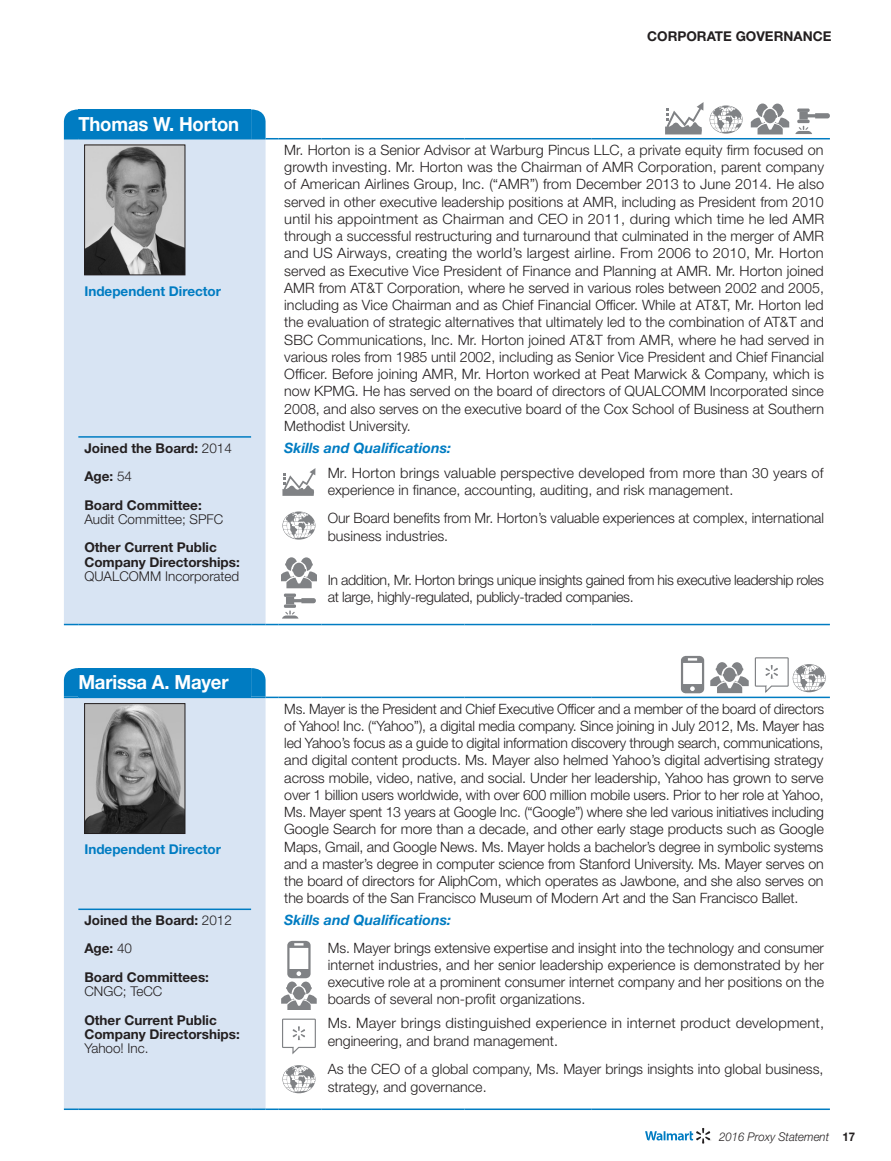
<style>
.page{position:relative;width:891px;height:1161px;background:#fff}
.page>*{position:absolute;margin:0;border:0;box-sizing:border-box;transform-origin:0 0}
.Director_Name{font:700 19.5px "Helvetica Neue LT Std";letter-spacing:-.01em;color:#fff;scale:.95 1}
.p_admin{font:300 14.25px/17.2px "Helvetica Neue LT Std";color:#231f20;text-align:justify}
.p_admin-2{font:300 14.25px/17.2px "Helvetica Neue LT Std";letter-spacing:-.025em;color:#231f20}
.p_admin-3{font:300 14.25px/17.2px "Helvetica Neue LT Std";color:#231f20;scale:1.04 1}
.titre6{font:italic 700 14.25px "Helvetica Neue LT Std";color:#007cc2}
.fonction_admin{font:700 13.5px/14.2px "Helvetica Neue LT Std";color:#231f20}
.fonction_admin-2{font:700 13.5px "Helvetica Neue LT Std";color:#007cc2}
.fonction_admin-3{font:300 13.5px/14.2px "Helvetica Neue LT Std";color:#231f20}
.t1{font:italic 300 12px "Helvetica Neue LT Std";color:#231f20;scale:.95 1}
.s1{font-weight:300}
.s2{font-weight:700}
.s3{font-weight:700;font-style:normal}
</style>
<div class="page">
<svg style="left:645px;top:1128px;width:66px;height:16px"></svg>
<div style="left:78px;top:109px;width:173px;height:30px;background:#007cc2"></div>
<div style="left:64px;top:139px;width:202px;height:485px;background:#d8e4f3"></div>
<hr style="left:278px;top:138px;width:44px;height:1px;background:#007cc2">
<hr style="left:322px;top:138px;width:143px;height:1px;background:#007cc2">
<hr style="left:465px;top:138px;width:127px;height:1px;background:#007cc2">
<hr style="left:592px;top:138px;width:238px;height:1px;background:#007cc2">
<hr style="left:78px;top:436px;width:173px;height:2px;background:#007cc2">
<svg style="left:64px;top:624px;width:14px;height:1px"></svg>
<hr style="left:78px;top:624px;width:173px;height:1px;background:#007cc2">
<hr style="left:278px;top:624px;width:44px;height:1px;background:#007cc2">
<hr style="left:322px;top:624px;width:143px;height:1px;background:#007cc2">
<hr style="left:465px;top:624px;width:127px;height:1px;background:#007cc2">
<hr style="left:592px;top:624px;width:238px;height:1px;background:#007cc2">
<svg style="left:665px;top:102px;width:39px;height:32px"></svg>
<svg style="left:710px;top:105px;width:33px;height:29px"></svg>
<svg style="left:710px;top:106px;width:32px;height:27px"></svg>
<svg style="left:751px;top:104px;width:38px;height:30px"></svg>
<svg style="left:795px;top:109px;width:35px;height:25px"></svg>
<svg style="left:63px;top:109px;width:15px;height:30px"></svg>
<svg style="left:251px;top:109px;width:27px;height:30px"></svg>
<img style="left:86px;top:147px;width:97px;height:126px">
<div style="left:84px;top:145px;width:101px;height:130px;border:1px solid #231f20"></div>
<svg style="left:282px;top:468px;width:33px;height:28px"></svg>
<svg style="left:282px;top:511px;width:33px;height:29px"></svg>
<svg style="left:283px;top:512px;width:32px;height:27px"></svg>
<svg style="left:282px;top:557px;width:34px;height:31px"></svg>
<svg style="left:251px;top:594px;width:65px;height:31px"></svg>
<div style="left:78px;top:668px;width:173px;height:29px;background:#007cc2"></div>
<div style="left:64px;top:698px;width:202px;height:411px;background:#d8e4f3"></div>
<hr style="left:278px;top:697px;width:44px;height:1px;background:#007cc2">
<hr style="left:322px;top:697px;width:143px;height:1px;background:#007cc2">
<hr style="left:465px;top:697px;width:127px;height:1px;background:#007cc2">
<hr style="left:592px;top:697px;width:238px;height:1px;background:#007cc2">
<hr style="left:78px;top:697px;width:173px;height:1px;background:#007cc2">
<hr style="left:78px;top:909px;width:173px;height:1px;background:#007cc2">
<svg style="left:64px;top:1109px;width:14px;height:1px"></svg>
<hr style="left:78px;top:1109px;width:173px;height:1px;background:#007cc2">
<svg style="left:251px;top:1109px;width:27px;height:1px"></svg>
<hr style="left:278px;top:1109px;width:44px;height:1px;background:#007cc2">
<hr style="left:322px;top:1109px;width:143px;height:1px;background:#007cc2">
<hr style="left:465px;top:1109px;width:127px;height:1px;background:#007cc2">
<hr style="left:592px;top:1109px;width:238px;height:1px;background:#007cc2">
<svg style="left:681px;top:656px;width:23px;height:37px"></svg>
<svg style="left:710px;top:662px;width:39px;height:31px"></svg>
<svg style="left:755px;top:657px;width:70px;height:36px"></svg>
<svg style="left:63px;top:668px;width:15px;height:30px"></svg>
<svg style="left:251px;top:668px;width:27px;height:30px"></svg>
<img style="left:86px;top:705px;width:97px;height:127px">
<div style="left:84px;top:703px;width:101px;height:131px;border:1px solid #231f20"></div>
<svg style="left:281px;top:941px;width:36px;height:69px"></svg>
<svg style="left:282px;top:1019px;width:34px;height:35px"></svg>
<svg style="left:282px;top:1065px;width:33px;height:28px"></svg>
<svg style="left:283px;top:1066px;width:32px;height:27px"></svg>
<p class="Director_Name" style="left:78px;top:112px;width:171px">Thomas W. Horton</p>
<p class="fonction_admin-2" style="left:84px;top:283px;width:138px">Independent Director</p>
<p class="fonction_admin" style="left:84px;top:440px;width:149px">Joined the Board: <span class="s1">2014</span></p>
<p class="fonction_admin" style="left:84px;top:469px;width:49px">Age: <span class="s1">54</span></p>
<p class="fonction_admin-3" style="left:84px;top:497px;width:141px"><span class="s2">Board Committee:<br></span>Audit Committee; SPFC</p>
<p class="fonction_admin" style="left:84px;top:540px;width:157px">Other Current Public<br>Company Directorships:<br><span class="s1">QUALCOMM Incorporated</span></p>
<p class="Director_Name" style="left:78px;top:670px;width:160px">Marissa A. Mayer</p>
<p class="fonction_admin-2" style="left:84px;top:841px;width:138px">Independent Director</p>
<p class="fonction_admin" style="left:84px;top:913px;width:149px">Joined the Board: <span class="s1">2012</span></p>
<p class="fonction_admin" style="left:84px;top:941px;width:49px">Age: <span class="s1">40</span></p>
<p class="fonction_admin" style="left:84px;top:970px;width:126px">Board Committees:<br><span class="s1">CNGC; TeCC</span></p>
<p class="fonction_admin" style="left:84px;top:1012px;width:157px">Other Current Public<br>Company Directorships:<br><span class="s1">Yahoo! Inc.</span></p>
<p class="fonction_admin" style="left:647px;top:29px;width:186px">CORPORATE GOVERNANCE</p>
<p class="p_admin" style="left:284px;top:141px;width:541px">Mr. Horton is a Senior Advisor at Warburg Pincus LLC, a private equity firm focused on growth investing. Mr. Horton was the Chairman of AMR Corporation, parent company of American Airlines Group, Inc. (“AMR”) from December 2013 to June 2014. He also served in other executive leadership positions at AMR, including as President from 2010 until his appointment as Chairman and CEO in 2011, during which time he led AMR through a successful restructuring and turnaround that culminated in the merger of AMR and US Airways, creating the world’s largest airline. From 2006 to 2010, Mr. Horton served as Executive Vice President of Finance and Planning at AMR. Mr. Horton joined AMR from AT&amp;T Corporation, where he served in various roles between 2002 and 2005, including as Vice Chairman and as Chief Financial Officer. While at AT&amp;T, Mr. Horton led the evaluation of strategic alternatives that ultimately led to the combination of AT&amp;T and SBC Communications, Inc. Mr. Horton joined AT&amp;T from AMR, where he had served in various roles from 1985 until 2002, including as Senior Vice President and Chief Financial Officer. Before joining AMR, Mr. Horton worked at Peat Marwick &amp; Company, which is now KPMG. He has served on the board of directors of QUALCOMM Incorporated since 2008, and also serves on the executive board of the Cox School of Business at Southern Methodist University.</p>
<p class="titre6" style="left:284px;top:439px;width:168px">Skills and Qualifications:</p>
<p class="p_admin" style="left:328px;top:464px;width:497px">Mr. Horton brings valuable perspective developed from more than 30 years of experience in finance, accounting, auditing, and risk management.</p>
<p class="p_admin" style="left:328px;top:509px;width:498px">Our Board benefits from Mr. Horton’s valuable experiences at complex, international business industries.</p>
<p class="p_admin-2" style="left:328px;top:571px;width:498px">In addition, Mr. Horton brings unique insights gained from his executive leadership roles at large, highly-regulated, publicly-traded companies.</p>
<p class="p_admin" style="left:284px;top:700px;width:542px">Ms. Mayer is the President and Chief Executive Officer and a member of the board of directors of Yahoo! Inc. (“Yahoo”), a digital media company. Since joining in July 2012, Ms. Mayer has led Yahoo’s focus as a guide to digital information discovery through search, communications, and digital content products. Ms. Mayer also helmed Yahoo’s digital advertising strategy across mobile, video, native, and social. Under her leadership, Yahoo has grown to serve over 1 billion users worldwide, with over 600 million mobile users. Prior to her role at Yahoo, Ms. Mayer spent 13 years at Google Inc. (“Google”) where she led various initiatives including Google Search for more than a decade, and other early stage products such as Google Maps, Gmail, and Google News. Ms. Mayer holds a bachelor’s degree in symbolic systems and a master’s degree in computer science from Stanford University. Ms. Mayer serves on the board of directors for AliphCom, which operates as Jawbone, and she also serves on the boards of the San Francisco Museum of Modern Art and the San Francisco Ballet.</p>
<p class="titre6" style="left:284px;top:912px;width:168px">Skills and Qualifications:</p>
<p class="p_admin" style="left:328px;top:939px;width:498px">Ms. Mayer brings extensive expertise and insight into the technology and consumer internet industries, and her senior leadership experience is demonstrated by her executive role at a prominent consumer internet company and her positions on the boards of several non-profit organizations.</p>
<p class="p_admin-3" style="left:328px;top:1014px;width:479px">Ms. Mayer brings distinguished experience in internet product development, engineering, and brand management.</p>
<p class="p_admin" style="left:328px;top:1060px;width:497px">As the CEO of a global company, Ms. Mayer brings insights into global business, strategy, and governance.</p>
<p class="t1" style="left:719px;top:1129px;width:145px">2016 Proxy Statement <span class="s3">17</span></p>
</div>
